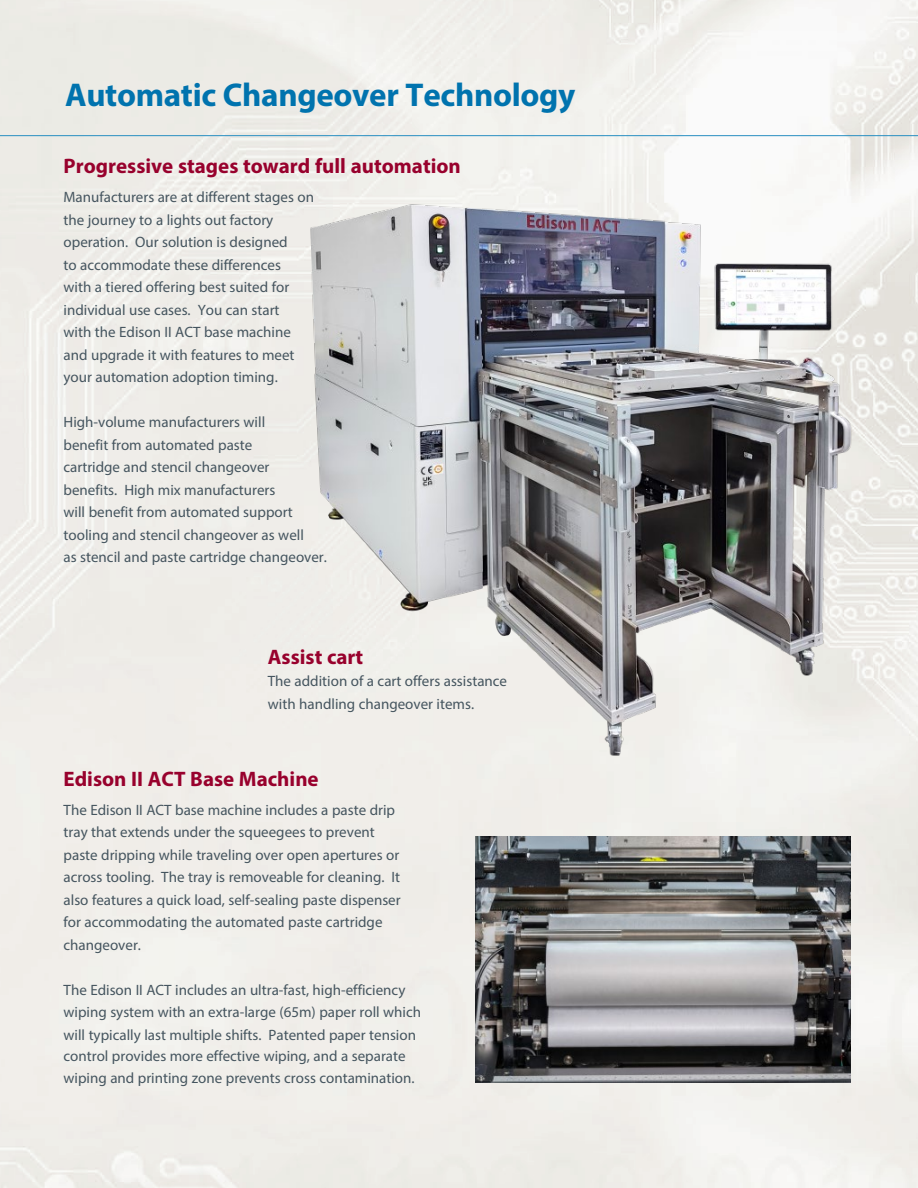
<style>
.page{position:relative;width:918px;height:1188px;background:#fff}
.page>*{position:absolute;margin:0;border:0;box-sizing:border-box;transform-origin:0 0}
.t1{font:700 33px "Myriad Pro";letter-spacing:-.01em;color:#0073ae}
.t2{font:700 21px "Myriad Pro";color:#98012d}
.t3{font:15px/22.5px "Myriad Pro";color:#45555f}
</style>
<div class="page">
<img style="left:0;top:0;width:918px;height:1188px">
<hr style="left:0;top:135px;width:918px;height:1px;background:#278ec1">
<img style="left:475px;top:836px;width:375px;height:247px">
<img style="left:259px;top:172px;width:629px;height:615px">
<p class="t1" style="left:65px;top:73px;width:512px">Automatic Changeover Technology</p>
<p class="t2" style="left:64px;top:152px;width:399px">Progressive stages toward full automation</p>
<p class="t3" style="left:64px;top:186px;width:252px">Manufacturers are at different stages on the journey to a lights out factory operation. Our solution is designed<br>to accommodate these differences<br>with a tiered offering best suited for individual use cases. You can start<br>with the Edison II ACT base machine and upgrade it with features to meet your automation adoption timing.</p>
<p class="t3" style="left:64px;top:411px;width:265px">High-volume manufacturers will<br>benefit from automated paste<br>cartridge and stencil changeover benefits. High mix manufacturers<br>will benefit from automated support tooling and stencil changeover as well<br>as stencil and paste cartridge changeover.</p>
<p class="t2" style="left:268px;top:643px;width:97px">Assist cart</p>
<p class="t3" style="left:268px;top:670px;width:241px">The addition of a cart offers assistance with handling changeover items.</p>
<p class="t2" style="left:64px;top:765px;width:257px">Edison II ACT Base Machine</p>
<p class="t3" style="left:64px;top:798px;width:339px">The Edison II ACT base machine includes a paste drip tray that extends under the squeegees to prevent paste dripping while traveling over open apertures or across tooling. The tray is removeable for cleaning. It also features a quick load, self-sealing paste dispenser for accommodating the automated paste cartridge changeover.</p>
<p class="t3" style="left:64px;top:978px;width:359px">The Edison II ACT includes an ultra-fast, high-efficiency wiping system with an extra-large (65m) paper roll which will typically last multiple shifts. Patented paper tension</p>
<p class="t3" style="left:64px;top:1044px;width:353px">control provides more effective wiping, and a separate wiping and printing zone prevents cross contamination.</p>
</div>
